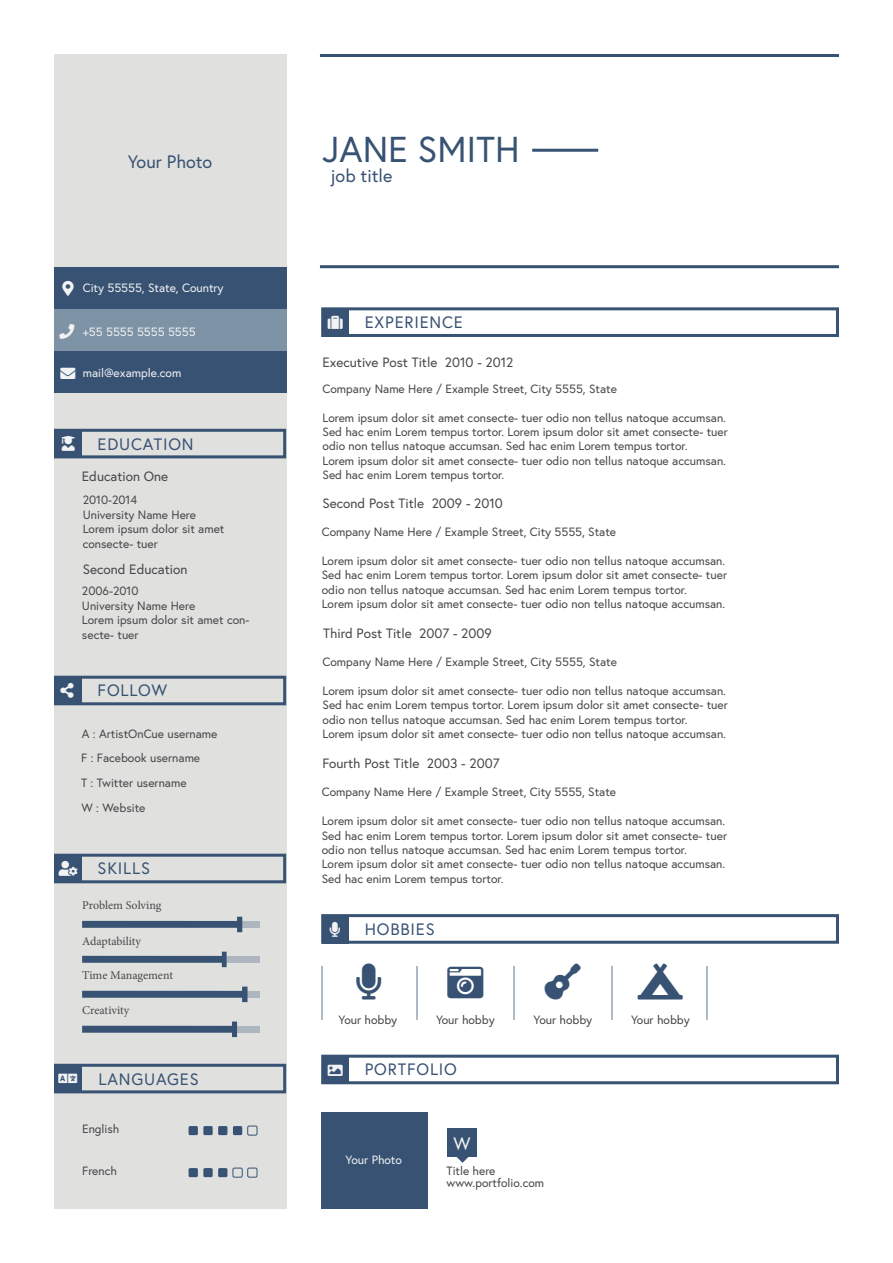
<style>
.page{position:relative;width:893px;height:1263px;background:#fff}
.page>*{position:absolute;margin:0;border:0;box-sizing:border-box;transform-origin:0 0}
.t1{font:36px "Europa";color:#385273}
.t2{font:18px "Europa";color:#385273}
.t3{font:18px "Europa";color:#f1f3f4}
.t4{font:16.5px "Europa";letter-spacing:.05em;color:#385273}
.t5{font:13.5px "Europa";color:#474748}
.t6{font:12px/14.4px "Europa";color:#474748}
.t7{font:12px "Europa";color:#f1f3f4}
.t8{font:12px "Minion Pro";letter-spacing:-.005em;color:#484848}
.t9{font:12px "Europa";color:#484848}
</style>
<div class="page">
<div style="left:447px;top:1128px;width:30px;height:28px;background:#385273"></div>
<svg style="left:450px;top:1156px;width:25px;height:7px"></svg>
<hr style="left:611px;top:966px;width:1px;height:54px;background:#385273">
<hr style="left:513px;top:966px;width:2px;height:54px;background:#385273">
<hr style="left:416px;top:966px;width:1px;height:54px;background:#385273">
<hr style="left:321px;top:966px;width:2px;height:53px;background:#385273">
<hr style="left:707px;top:966px;width:1px;height:54px;background:#385273">
<div style="left:54px;top:351px;width:232px;height:42px;background:#385273"></div>
<div style="left:54px;top:309px;width:232px;height:42px;background:#7e93a5"></div>
<div style="left:54px;top:267px;width:232px;height:42px;background:#385273"></div>
<div style="left:54px;top:393px;width:232px;height:815px;background:#e0e0df"></div>
<div style="left:54px;top:429px;width:232px;height:29px;border:3px solid #385273"></div>
<div style="left:55px;top:429px;width:27px;height:29px;background:#385273"></div>
<div style="left:54px;top:676px;width:232px;height:29px;border:3px solid #385273"></div>
<div style="left:55px;top:676px;width:27px;height:28px;background:#385273"></div>
<div style="left:54px;top:854px;width:232px;height:29px;border:3px solid #385273"></div>
<div style="left:55px;top:854px;width:27px;height:28px;background:#385273"></div>
<div style="left:54px;top:1064px;width:232px;height:29px;border:3px solid #385273"></div>
<div style="left:55px;top:1064px;width:27px;height:28px;background:#385273"></div>
<div style="left:247px;top:1126px;width:10px;height:9px;border:1px solid #385273;border-radius:2px"></div>
<div style="left:233px;top:1126px;width:9px;height:9px;background:#385273;border-radius:2px"></div>
<div style="left:218px;top:1126px;width:9px;height:9px;background:#385273;border-radius:2px"></div>
<div style="left:203px;top:1126px;width:10px;height:9px;background:#385273;border-radius:2px"></div>
<div style="left:189px;top:1126px;width:9px;height:9px;background:#385273;border-radius:2px"></div>
<div style="left:247px;top:1168px;width:10px;height:9px;border:1px solid #385273;border-radius:2px"></div>
<div style="left:233px;top:1168px;width:10px;height:9px;border:1px solid #385273;border-radius:2px"></div>
<div style="left:218px;top:1168px;width:9px;height:9px;background:#385273;border-radius:2px"></div>
<div style="left:203px;top:1168px;width:10px;height:9px;background:#385273;border-radius:2px"></div>
<div style="left:189px;top:1168px;width:9px;height:9px;background:#385273;border-radius:2px"></div>
<div style="left:321px;top:307px;width:518px;height:30px;border:3px solid #385273"></div>
<div style="left:322px;top:308px;width:27px;height:28px;background:#385273"></div>
<hr style="left:320px;top:265px;width:519px;height:3px;background:#385273">
<hr style="left:532px;top:149px;width:66px;height:3px;background:#385273">
<div style="left:321px;top:914px;width:518px;height:30px;border:3px solid #385273"></div>
<div style="left:322px;top:915px;width:27px;height:28px;background:#385273"></div>
<div style="left:321px;top:1055px;width:518px;height:29px;border:3px solid #385273"></div>
<div style="left:322px;top:1055px;width:27px;height:29px;background:#385273"></div>
<div style="left:321px;top:1112px;width:106px;height:96px;background:#385273"></div>
<hr style="left:320px;top:54px;width:519px;height:3px;background:#385273">
<div style="left:54px;top:54px;width:232px;height:213px;background:#e0e0df"></div>
<svg style="left:82px;top:1021px;width:155px;height:16px"></svg>
<div style="left:82px;top:1026px;width:178px;height:6px;background:#385273"></div>
<svg style="left:82px;top:986px;width:165px;height:16px"></svg>
<div style="left:82px;top:991px;width:178px;height:7px;background:#385273"></div>
<svg style="left:82px;top:952px;width:145px;height:15px"></svg>
<svg style="left:82px;top:956px;width:178px;height:7px"></svg>
<svg style="left:82px;top:917px;width:160px;height:15px"></svg>
<div style="left:82px;top:921px;width:178px;height:7px;background:#385273"></div>
<h2 class="t2" style="left:128px;top:150px;width:86px">Your Photo</h2>
<p class="t7" style="left:83px;top:280px;width:142px">City 55555, State, Country</p>
<p class="t7" style="left:83px;top:324px;width:114px">+55 5555 5555 5555</p>
<p class="t7" style="left:83px;top:365px;width:100px">mail@example.com</p>
<h3 class="t4" style="left:98px;top:433px;width:98px">EDUCATION</h3>
<p class="t5" style="left:82px;top:467px;width:88px">Education One</p>
<p class="t6" style="left:83px;top:493px;width:143px">2010-2014<br>University Name Here<br>Lorem ipsum dolor sit amet consecte- tuer</p>
<p class="t6" style="left:82px;top:584px;width:169px">2006-2010<br>University Name Here<br>Lorem ipsum dolor sit amet con&shy;secte- tuer</p>
<p class="t5" style="left:83px;top:561px;width:106px">Second Education</p>
<h3 class="t4" style="left:98px;top:680px;width:71px">FOLLOW</h3>
<p class="t6" style="left:82px;top:726px;width:137px">A : ArtistOnCue username</p>
<p class="t6" style="left:81px;top:746px;width:121px;line-height:24.8px">F : Facebook username<br>T : Twitter username<br>W : Website</p>
<h3 class="t4" style="left:98px;top:858px;width:54px">SKILLS</h3>
<p class="t8" style="left:82px;top:897px;width:81px">Problem Solving</p>
<p class="t8" style="left:82px;top:933px;width:60px">Adaptability</p>
<p class="t8" style="left:82px;top:967px;width:92px">Time Management</p>
<p class="t8" style="left:82px;top:1002px;width:49px">Creativity</p>
<h3 class="t4" style="left:99px;top:1068px;width:102px">LANGUAGES</h3>
<p class="t9" style="left:82px;top:1121px;width:39px">English</p>
<p class="t9" style="left:82px;top:1163px;width:36px">French</p>
<h1 class="t1" style="left:322px;top:126px;width:199px">JANE SMITH</h1>
<h2 class="t2" style="left:331px;top:164px;width:63px">job title</h2>
<h3 class="t4" style="left:365px;top:312px;width:100px">EXPERIENCE</h3>
<p class="t5" style="left:322px;top:353px;width:192px">Executive Post Title 2010 - 2012</p>
<p class="t6" style="left:322px;top:381px;width:296px">Company Name Here / Example Street, City 5555, State</p>
<p class="t6" style="left:322px;top:410px;width:407px">Lorem ipsum dolor sit amet consecte- tuer odio non tellus natoque accumsan.<br>Sed hac enim Lorem tempus tortor. Lorem ipsum dolor sit amet consecte- tuer odio non tellus natoque accumsan. Sed hac enim Lorem tempus tortor.<br>Lorem ipsum dolor sit amet consecte- tuer odio non tellus natoque accumsan.<br>Sed hac enim Lorem tempus tortor.</p>
<p class="t5" style="left:322px;top:495px;width:182px">Second Post Title 2009 - 2010</p>
<p class="t6" style="left:322px;top:524px;width:296px">Company Name Here / Example Street, City 5555, State</p>
<p class="t6" style="left:322px;top:553px;width:407px">Lorem ipsum dolor sit amet consecte- tuer odio non tellus natoque accumsan.<br>Sed hac enim Lorem tempus tortor. Lorem ipsum dolor sit amet consecte- tuer odio non tellus natoque accumsan. Sed hac enim Lorem tempus tortor.<br>Lorem ipsum dolor sit amet consecte- tuer odio non tellus natoque accumsan.</p>
<p class="t5" style="left:323px;top:625px;width:170px">Third Post Title 2007 - 2009</p>
<p class="t6" style="left:322px;top:655px;width:296px">Company Name Here / Example Street, City 5555, State</p>
<p class="t6" style="left:322px;top:683px;width:407px">Lorem ipsum dolor sit amet consecte- tuer odio non tellus natoque accumsan.<br>Sed hac enim Lorem tempus tortor. Lorem ipsum dolor sit amet consecte- tuer odio non tellus natoque accumsan. Sed hac enim Lorem tempus tortor.<br>Lorem ipsum dolor sit amet consecte- tuer odio non tellus natoque accumsan.</p>
<p class="t5" style="left:322px;top:755px;width:179px">Fourth Post Title 2003 - 2007</p>
<p class="t6" style="left:322px;top:785px;width:296px">Company Name Here / Example Street, City 5555, State</p>
<p class="t6" style="left:322px;top:813px;width:407px">Lorem ipsum dolor sit amet consecte- tuer odio non tellus natoque accumsan.<br>Sed hac enim Lorem tempus tortor. Lorem ipsum dolor sit amet consecte- tuer odio non tellus natoque accumsan. Sed hac enim Lorem tempus tortor.<br>Lorem ipsum dolor sit amet consecte- tuer odio non tellus natoque accumsan.<br>Sed hac enim Lorem tempus tortor.</p>
<h3 class="t4" style="left:365px;top:918px;width:71px">HOBBIES</h3>
<p class="t6" style="left:338px;top:1012px;width:60px">Your hobby</p>
<p class="t6" style="left:436px;top:1012px;width:60px">Your hobby</p>
<p class="t6" style="left:533px;top:1012px;width:60px">Your hobby</p>
<p class="t6" style="left:631px;top:1012px;width:60px">Your hobby</p>
<h3 class="t4" style="left:365px;top:1059px;width:94px">PORTFOLIO</h3>
<p class="t7" style="left:346px;top:1152px;width:58px">Your Photo</p>
<h2 class="t3" style="left:453px;top:1132px;width:19px">W</h2>
<p class="t6" style="left:446px;top:1164px;width:99px;line-height:12.3px">Title here www.portfolio.com</p>
</div>
